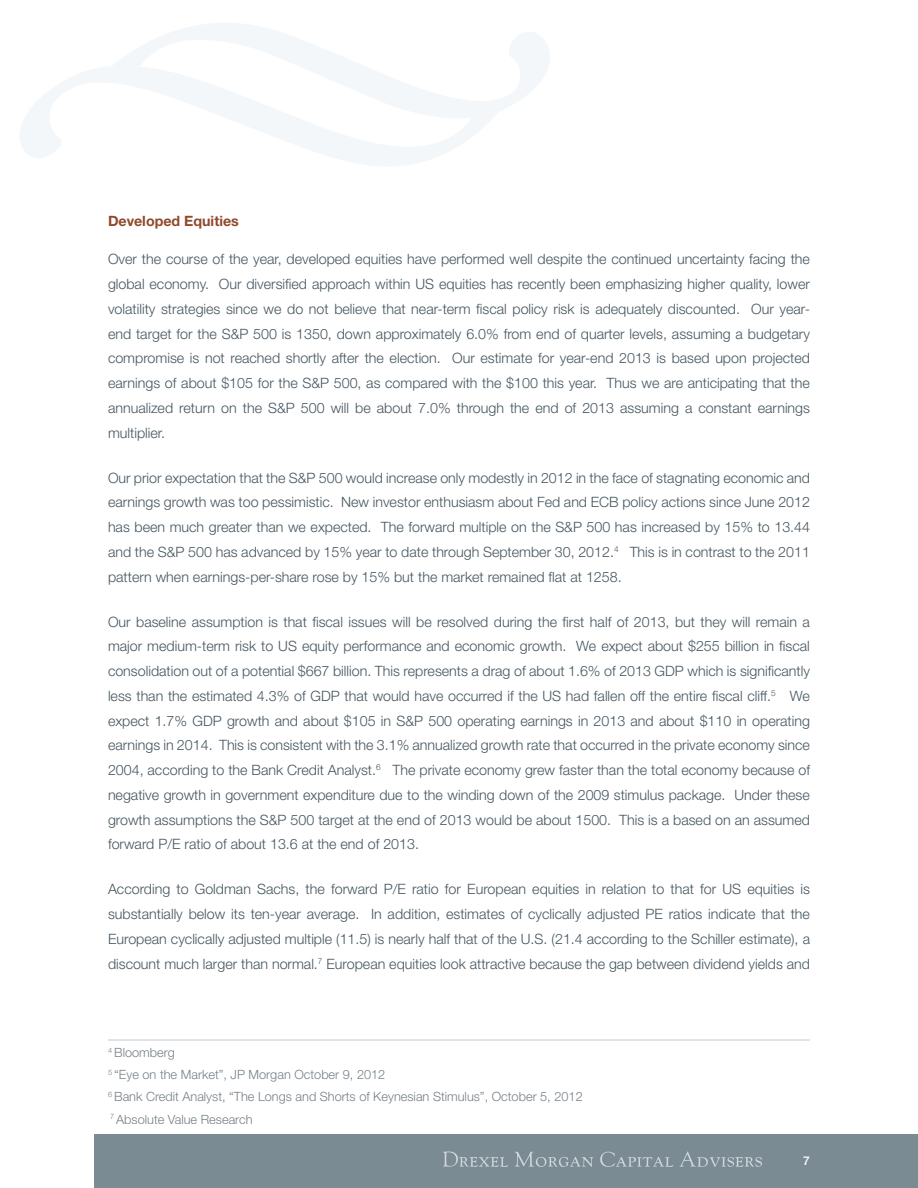
<style>
.page{position:relative;width:918px;height:1188px;background:#fff}
.page>*{position:absolute;margin:0;border:0;box-sizing:border-box;transform-origin:0 0}
.Copy_Grey{font:300 14.25px/24.8px "Helvetica Neue LT Pro";color:#45555f;text-align:justify}
.Orange_Title{font:700 14.25px "Helvetica Neue LT Pro";color:#90492c}
.t1{font:300 12.75px/22px "Helvetica Neue LT Pro";color:#45555f}
.t2{font:500 12px "Helvetica Neue LT Pro";color:#fff}
</style>
<div class="page">
<div style="left:94px;top:1134px;width:824px;height:54px;background:#7b8b94"></div>
<svg style="left:20px;top:23px;width:530px;height:143px"></svg>
<svg style="left:443px;top:1152px;width:65px;height:15px"></svg>
<svg style="left:515px;top:1152px;width:78px;height:15px"></svg>
<svg style="left:600px;top:1152px;width:73px;height:15px"></svg>
<svg style="left:679px;top:1151px;width:83px;height:16px"></svg>
<hr style="left:108px;top:1039px;width:702px;height:2px;background:#c6cfd5">
<p class="Orange_Title" style="left:108px;top:212px;width:132px">Developed Equities</p>
<p class="Copy_Grey" style="left:108px;top:247px;width:704px">Over the course of the year, developed equities have performed well despite the continued uncertainty facing the global economy. Our diversified approach within US equities has recently been emphasizing higher quality, lower volatility strategies since we do not believe that near-term fiscal policy risk is adequately discounted. Our year&shy;end target for the S&amp;P 500 is 1350, down approximately 6.0% from end of quarter levels, assuming a budgetary compromise is not reached shortly after the election. Our estimate for year-end 2013 is based upon projected earnings of about $105 for the S&amp;P 500, as compared with the $100 this year. Thus we are anticipating that the annualized return on the S&amp;P 500 will be about 7.0% through the end of 2013 assuming a constant earnings multiplier.</p>
<p class="Copy_Grey" style="left:108px;top:465px;width:704px">Our prior expectation that the S&amp;P 500 would increase only modestly in 2012 in the face of stagnating economic and earnings growth was too pessimistic. New investor enthusiasm about Fed and ECB policy actions since June 2012 has been much greater than we expected. The forward multiple on the S&amp;P 500 has increased by 15% to 13.44 and the S&amp;P 500 has advanced by 15% year to date through September 30, 2012.<sup>4</sup> This is in contrast to the 2011 pattern when earnings-per-share rose by 15% but the market remained flat at 1258.</p>
<p class="Copy_Grey" style="left:108px;top:609px;width:704px">Our baseline assumption is that fiscal issues will be resolved during the first half of 2013, but they will remain a major medium-term risk to US equity performance and economic growth. We expect about $255 billion in fiscal consolidation out of a potential $667 billion. This represents a drag of about 1.6% of 2013 GDP which is significantly less than the estimated 4.3% of GDP that would have occurred if the US had fallen off the entire fiscal cliff.<sup>5</sup> We expect 1.7% GDP growth and about $105 in S&amp;P 500 operating earnings in 2013 and about $110 in operating earnings in 2014. This is consistent with the 3.1% annualized growth rate that occurred in the private economy since 2004, according to the Bank Credit Analyst.<sup>6</sup> The private economy grew faster than the total economy because of negative growth in government expenditure due to the winding down of the 2009 stimulus package. Under these growth assumptions the S&amp;P 500 target at the end of 2013 would be about 1500. This is a based on an assumed forward P/E ratio of about 13.6 at the end of 2013.</p>
<p class="Copy_Grey" style="left:108px;top:877px;width:704px">According to Goldman Sachs, the forward P/E ratio for European equities in relation to that for US equities is substantially below its ten-year average. In addition, estimates of cyclically adjusted PE ratios indicate that the European cyclically adjusted multiple (11.5) is nearly half that of the U.S. (21.4 according to the Schiller estimate), a discount much larger than normal.<sup>7</sup> European equities look attractive because the gap between dividend yields and</p>
<p class="t1" style="left:108px;top:1042px;width:476px"><sup>4</sup> Bloomberg<br><sup>5</sup> “Eye on the Market”, JP Morgan October 9, 2012<br><sup>6</sup> Bank Credit Analyst, “The Longs and Shorts of Keynesian Stimulus”, October 5, 2012<br><sup>7</sup> Absolute Value Research</p>
<p class="t2" style="left:803px;top:1154px;width:8px">7</p>
</div>
